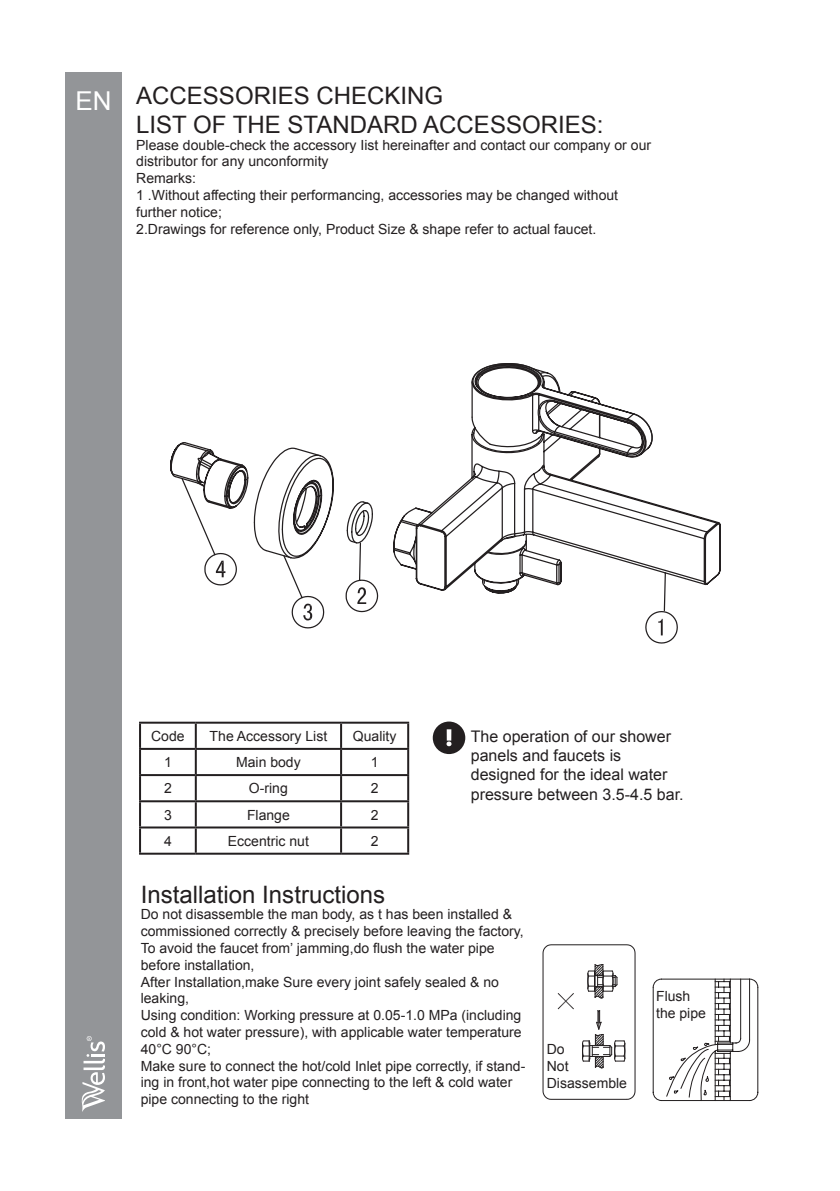
<style>
.page{position:relative;width:840px;height:1191px;background:#fff}
.page>*{position:absolute;margin:0;border:0;box-sizing:border-box;transform-origin:0 0}
.t1{font:24px/28.8px "Arial";color:#231f20}
.t2{font:16px/19.2px "Arial";color:#231f20}
.t3{font:14px/16.8px "Arial";color:#231f20}
.s1{font-size:26px;color:#fff}
</style>
<div class="page">
<div style="left:65px;top:72px;width:57px;height:1047px;background:#939598"></div>
<svg style="left:81px;top:1036px;width:24px;height:76px"></svg>
<hr style="left:139px;top:721px;width:57px;height:2px;background:#231f20">
<hr style="left:139px;top:723px;width:2px;height:25px;background:#231f20">
<hr style="left:196px;top:721px;width:145px;height:2px;background:#231f20">
<hr style="left:195px;top:723px;width:2px;height:25px;background:#231f20">
<hr style="left:341px;top:721px;width:68px;height:2px;background:#231f20">
<hr style="left:340px;top:723px;width:2px;height:25px;background:#231f20">
<hr style="left:407px;top:723px;width:2px;height:25px;background:#231f20">
<hr style="left:139px;top:748px;width:57px;height:2px;background:#231f20">
<hr style="left:139px;top:750px;width:2px;height:24px;background:#231f20">
<hr style="left:196px;top:748px;width:145px;height:2px;background:#231f20">
<hr style="left:195px;top:750px;width:2px;height:24px;background:#231f20">
<hr style="left:341px;top:748px;width:68px;height:2px;background:#231f20">
<hr style="left:340px;top:750px;width:2px;height:24px;background:#231f20">
<hr style="left:407px;top:750px;width:2px;height:24px;background:#231f20">
<hr style="left:139px;top:774px;width:57px;height:2px;background:#231f20">
<hr style="left:139px;top:776px;width:2px;height:24px;background:#231f20">
<hr style="left:196px;top:774px;width:145px;height:2px;background:#231f20">
<hr style="left:195px;top:776px;width:2px;height:24px;background:#231f20">
<hr style="left:341px;top:774px;width:68px;height:2px;background:#231f20">
<hr style="left:340px;top:776px;width:2px;height:24px;background:#231f20">
<hr style="left:407px;top:776px;width:2px;height:24px;background:#231f20">
<hr style="left:139px;top:800px;width:57px;height:2px;background:#231f20">
<hr style="left:139px;top:802px;width:2px;height:24px;background:#231f20">
<hr style="left:196px;top:800px;width:145px;height:2px;background:#231f20">
<hr style="left:195px;top:802px;width:2px;height:24px;background:#231f20">
<hr style="left:341px;top:800px;width:68px;height:2px;background:#231f20">
<hr style="left:340px;top:802px;width:2px;height:24px;background:#231f20">
<hr style="left:407px;top:802px;width:2px;height:24px;background:#231f20">
<hr style="left:139px;top:826px;width:57px;height:2px;background:#231f20">
<hr style="left:139px;top:828px;width:2px;height:24px;background:#231f20">
<hr style="left:196px;top:826px;width:145px;height:2px;background:#231f20">
<hr style="left:195px;top:828px;width:2px;height:24px;background:#231f20">
<hr style="left:341px;top:826px;width:68px;height:2px;background:#231f20">
<hr style="left:340px;top:828px;width:2px;height:24px;background:#231f20">
<hr style="left:407px;top:828px;width:2px;height:24px;background:#231f20">
<hr style="left:139px;top:852px;width:57px;height:2px;background:#231f20">
<hr style="left:196px;top:852px;width:145px;height:2px;background:#231f20">
<hr style="left:341px;top:852px;width:68px;height:2px;background:#231f20">
<svg style="left:542px;top:944px;width:93px;height:155px"></svg>
<svg style="left:652px;top:978px;width:105px;height:123px"></svg>
<svg style="left:645px;top:612px;width:33px;height:32px"></svg>
<svg style="left:291px;top:612px;width:34px;height:17px"></svg>
<svg style="left:170px;top:442px;width:340px;height:152px"></svg>
<svg style="left:414px;top:363px;width:307px;height:229px"></svg>
<div style="left:432px;top:721px;width:33px;height:33px;background:#231f20;border-radius:50%"></div>
<svg style="left:446px;top:729px;width:6px;height:17px"></svg>
<h1 class="t1" style="left:136px;top:81px;width:468px;text-indent:-61px"><span class="s1">EN</span> ACCESSORIES CHECKING<br>LIST OF THE STANDARD ACCESSORIES:</h1>
<p class="t3" style="left:136px;top:136px;width:516px">Please double-check the accessory Iist hereinafter and contact our company or our distributor for any unconformity<br>Remarks:<br>1 .Without affecting their performancing, accessories may be changed without further notice;<br>2.Drawings for reference only, Product Size &amp; shape refer to actual faucet.</p>
<p class="t2" style="left:470px;top:727px;width:214px">The operation of our shower panels and faucets is designed for the ideal water pressure between 3.5-4.5 bar.</p>
<p class="t3" style="left:151px;top:727px;width:35px">Code</p>
<p class="t3" style="left:209px;top:727px;width:119px">The Accessory List</p>
<p class="t3" style="left:352px;top:727px;width:45px">Quality</p>
<p class="t3" style="left:164px;top:754px;width:9px">1</p>
<p class="t3" style="left:236px;top:754px;width:66px">Main body</p>
<p class="t3" style="left:370px;top:754px;width:9px">1</p>
<p class="t3" style="left:164px;top:780px;width:9px">2</p>
<p class="t3" style="left:249px;top:780px;width:40px">O-ring</p>
<p class="t3" style="left:370px;top:780px;width:9px">2</p>
<p class="t3" style="left:164px;top:806px;width:9px">3</p>
<p class="t3" style="left:247px;top:806px;width:44px">Flange</p>
<p class="t3" style="left:370px;top:806px;width:9px">2</p>
<p class="t3" style="left:164px;top:832px;width:9px">4</p>
<p class="t3" style="left:228px;top:832px;width:82px">Eccentric nut</p>
<p class="t3" style="left:370px;top:832px;width:9px">2</p>
<h1 class="t1" style="left:141px;top:880px;width:246px">Installation Instructions</h1>
<p class="t3" style="left:141px;top:906px;width:386px">Do not disassemble the man body, as t has been installed &amp; commissioned correctly &amp; precisely before leaving the factory, To avoid the faucet from’ jamming,do flush the water pipe before installation,<br>After Installation,make Sure every joint safely sealed &amp; no leaking,<br>Using condition: Working pressure at 0.05-1.0 MPa (including cold &amp; hot water pressure), with applicable water temperature 40°C 90°C;<br>Make sure to connect the hot/cold Inlet pipe correctly, if stand&shy;ing in front,hot water pipe connecting to the left &amp; cold water pipe connecting to the right</p>
<p class="t3" style="left:655px;top:987px;width:51px">Flush the pipe</p>
<p class="t3" style="left:546px;top:1041px;width:82px">Do<br>Not<br>Disassemble</p>
</div>
